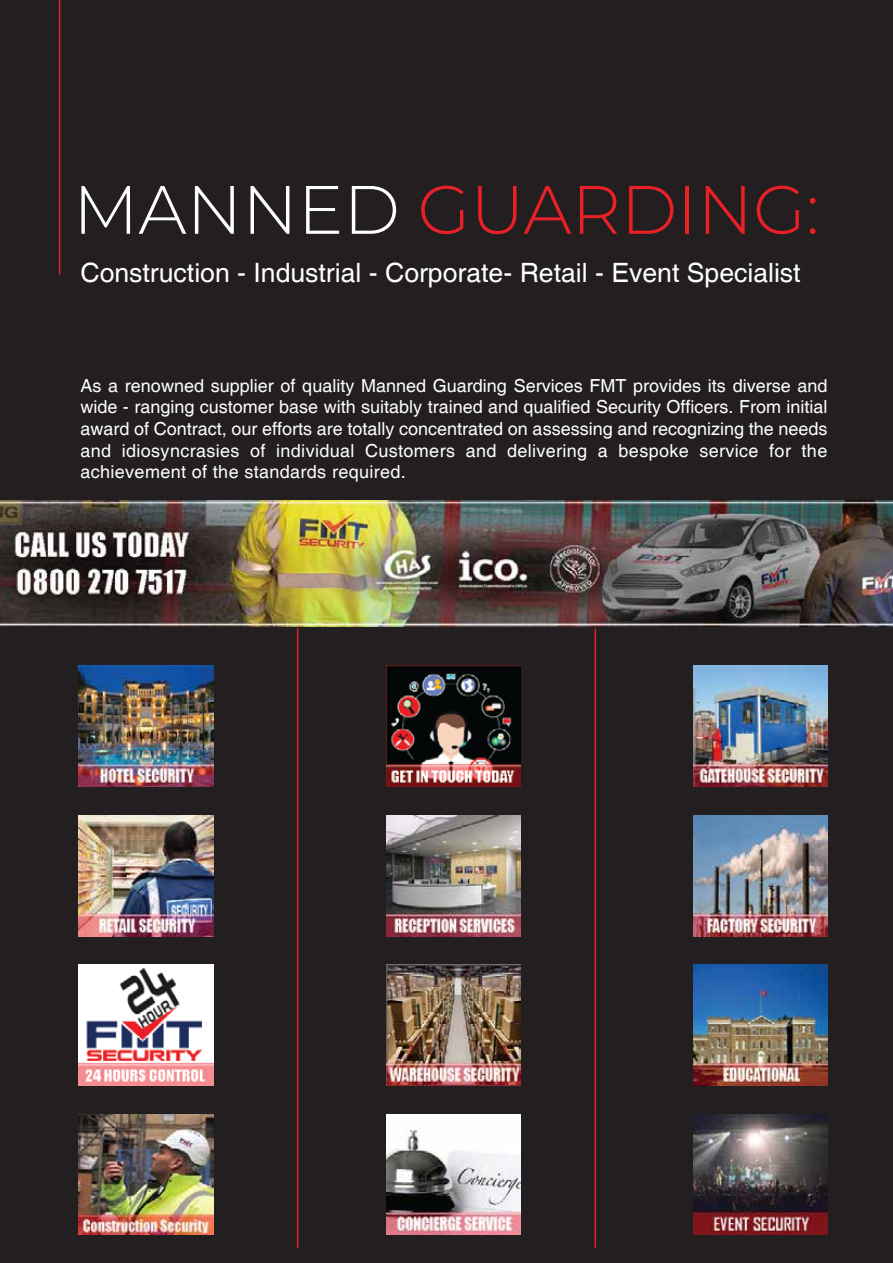
<style>
.page{position:relative;width:893px;height:1263px;background:#231f20}
.page>*{position:absolute;margin:0;border:0;box-sizing:border-box;transform-origin:0 0}
.t1{font:300 68.25px "Montserrat";color:#eb2027}
.t2{font:26.55px "Helvetica";color:#fff}
.t3{font:18px/21.6px "Helvetica";letter-spacing:.02em;color:#fff;text-align:justify}
.s1{color:#fff}
</style>
<div class="page">
<hr style="left:59px;top:0;width:1px;height:274px;background:#eb2027">
<hr style="left:297px;top:628px;width:1px;height:619px;background:#eb2027">
<hr style="left:595px;top:628px;width:1px;height:619px;background:#eb2027">
<img style="left:0;top:500px;width:893px;height:127px">
<img style="left:693px;top:1114px;width:134px;height:121px">
<img style="left:386px;top:1114px;width:134px;height:121px">
<img style="left:79px;top:1114px;width:134px;height:121px">
<img style="left:79px;top:965px;width:134px;height:120px">
<img style="left:386px;top:965px;width:134px;height:120px">
<img style="left:693px;top:965px;width:134px;height:120px">
<img style="left:79px;top:815px;width:134px;height:121px">
<img style="left:386px;top:815px;width:134px;height:121px">
<img style="left:693px;top:815px;width:134px;height:121px">
<img style="left:79px;top:666px;width:134px;height:121px">
<img style="left:386px;top:666px;width:134px;height:121px">
<img style="left:693px;top:666px;width:134px;height:121px">
<h1 class="t1" style="left:73px;top:163px;width:748px"><span class="s1">MANNED</span> GUARDING:</h1>
<h2 class="t2" style="left:80px;top:257px;width:722px">Construction - Industrial - Corporate- Retail - Event Specialist</h2>
<p class="t3" style="left:80px;top:375px;width:748px">As a renowned supplier of quality Manned Guarding Services FMT provides its diverse and wide - ranging customer base with suitably trained and qualified Security Officers. From initial award of Contract, our efforts are totally concentrated on assessing and recognizing the needs and idiosyncrasies of individual Customers and delivering a bespoke service for the achievement of the standards required.</p>
</div>
